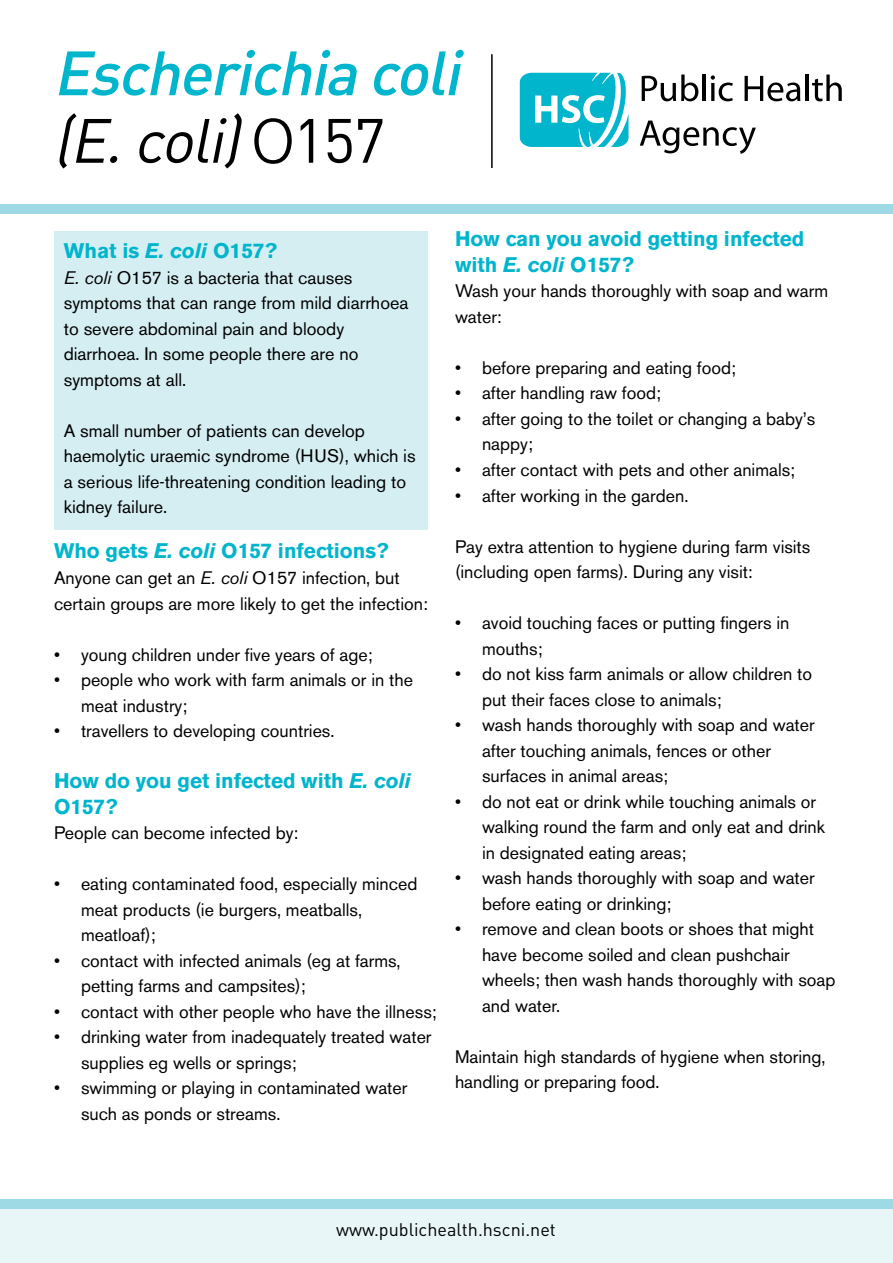
<style>
.page{position:relative;width:893px;height:1263px;background:#fff}
.page>*{position:absolute;margin:0;border:0;box-sizing:border-box;transform-origin:0 0}
.t1{font:italic 61.5px "DIN Medium Alternate";color:#00b5cc}
.t2{font:italic 61.5px "DIN Regular Alternate";color:#000}
.t3{font:700 21px/25.5px "Akzidenz Grotesk BE";color:#00b5cc}
.t4{font:18px/25.5px "Akzidenz Grotesk BE";color:#000}
.t5{font:18px "DIN";color:#000}
.s1{font-family:"Akzidenz Grotesk BE";font-weight:300;font-style:normal}
.s2{font-family:"DIN";font-style:normal}
.s3{font-style:italic}
</style>
<div class="page">
<div style="left:0;top:1204px;width:893px;height:59px;background:#e9f6f8"></div>
<svg style="left:519px;top:72px;width:110px;height:75px"></svg>
<svg style="left:642px;top:75px;width:56px;height:26px"></svg>
<hr style="left:702px;top:75px;width:4px;height:26px;background:#000">
<svg style="left:711px;top:75px;width:22px;height:26px"></svg>
<svg style="left:745px;top:76px;width:55px;height:25px"></svg>
<hr style="left:805px;top:75px;width:4px;height:26px;background:#000">
<svg style="left:812px;top:75px;width:30px;height:26px"></svg>
<svg style="left:640px;top:121px;width:116px;height:33px"></svg>
<hr style="left:491px;top:54px;width:2px;height:114px;background:#000">
<div style="left:0;top:1199px;width:893px;height:10px;background:#9edae6"></div>
<div style="left:0;top:204px;width:893px;height:10px;background:#9edae6"></div>
<div style="left:54px;top:231px;width:373px;height:298px;background:#d5eef2"></div>
<h1 class="t1" style="left:53px;top:34px;width:422px">Escherichia coli</h1>
<h1 class="t2" style="left:53px;top:102px;width:334px">(E.coli)<span class="s1">O</span> <span class="s2">1 5 7</span></h1>
<p class="t3" style="left:64px;top:238px;width:215px">What is <span class="s3">E. coli</span> O157?</p>
<p class="t4" style="left:64px;top:265px;width:346px"><span class="s3">E. coli</span> O157 is a bacteria that causes symptoms that can range from mild diarrhoea to severe abdominal pain and bloody diarrhoea. In some people there are no symptoms at all.</p>
<p class="t4" style="left:64px;top:418px;width:353px">A small number of patients can develop haemolytic uraemic syndrome (HUS), which is a serious life-threatening condition leading to kidney failure.</p>
<p class="t3" style="left:54px;top:539px;width:336px">Who gets <span class="s3">E. coli</span> O157 infections?</p>
<p class="t4" style="left:54px;top:565px;width:375px">Anyone can get an <span class="s3">E. coli</span> O157 infection, but certain groups are more likely to get the infection:</p>
<p class="t4" style="left:54px;top:641px;width:320px">• young children under five years of age;</p>
<p class="t4" style="left:81px;top:667px;width:333px;text-indent:-27px">• people who work with farm animals or in the meat industry;</p>
<p class="t4" style="left:54px;top:718px;width:282px">• travellers to developing countries.</p>
<p class="t3" style="left:54px;top:768px;width:358px">How do you get infected with <span class="s3">E. coli<br></span>O157?</p>
<p class="t4" style="left:54px;top:820px;width:246px">People can become infected by:</p>
<p class="t4" style="left:81px;top:871px;width:338px;text-indent:-27px">• eating contaminated food, especially minced meat products (ie burgers, meatballs, meatloaf);</p>
<p class="t4" style="left:81px;top:947px;width:321px;text-indent:-27px">• contact with infected animals (eg at farms, petting farms and campsites);</p>
<p class="t4" style="left:54px;top:998px;width:384px">• contact with other people who have the illness;</p>
<p class="t4" style="left:81px;top:1024px;width:352px;text-indent:-27px">• drinking water from inadequately treated water supplies eg wells or springs;</p>
<p class="t4" style="left:81px;top:1075px;width:328px;text-indent:-27px">• swimming or playing in contaminated water such as ponds or streams.</p>
<p class="t3" style="left:455px;top:227px;width:351px">How can you avoid getting infected with <span class="s3">E. coli</span> O157?</p>
<p class="t4" style="left:455px;top:278px;width:375px">Wash your hands thoroughly with soap and warm water:</p>
<p class="t4" style="left:455px;top:355px;width:282px">• before preparing and eating food;</p>
<p class="t4" style="left:455px;top:380px;width:207px">• after handling raw food;</p>
<p class="t4" style="left:482px;top:406px;width:335px;text-indent:-27px">• after going to the toilet or changing a baby’s nappy;</p>
<p class="t4" style="left:455px;top:457px;width:342px">• after contact with pets and other animals;</p>
<p class="t4" style="left:455px;top:482px;width:235px">• after working in the garden.</p>
<p class="t4" style="left:455px;top:533px;width:357px">Pay extra attention to hygiene during farm visits (including open farms). During any visit:</p>
<p class="t4" style="left:482px;top:610px;width:309px;text-indent:-27px">• avoid touching faces or putting fingers in mouths;</p>
<p class="t4" style="left:482px;top:661px;width:332px;text-indent:-27px">• do not kiss farm animals or allow children to put their faces close to animals;</p>
<p class="t4" style="left:482px;top:712px;width:334px;text-indent:-27px">• wash hands thoroughly with soap and water after touching animals, fences or other surfaces in animal areas;</p>
<p class="t4" style="left:482px;top:788px;width:345px;text-indent:-27px">• do not eat or drink while touching animals or walking round the farm and only eat and drink in designated eating areas;</p>
<p class="t4" style="left:482px;top:865px;width:334px;text-indent:-27px">• wash hands thoroughly with soap and water before eating or drinking;</p>
<p class="t4" style="left:482px;top:916px;width:355px;text-indent:-27px">• remove and clean boots or shoes that might have become soiled and clean pushchair wheels; then wash hands thoroughly with soap and water.</p>
<p class="t4" style="left:455px;top:1044px;width:372px">Maintain high standards of hygiene when storing, handling or preparing food.</p>
<p class="t5" style="left:336px;top:1218px;width:221px">www.publichealth.hscni.net</p>
</div>
